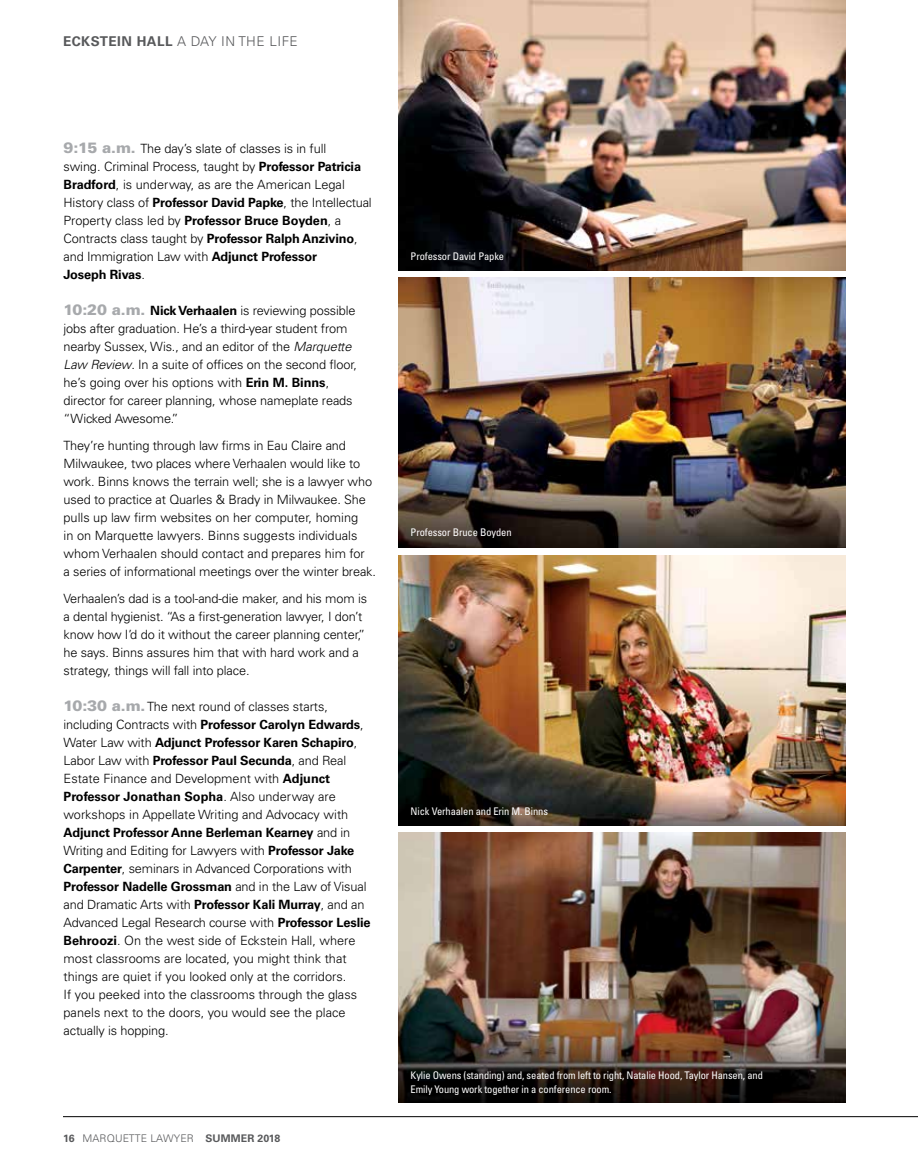
<style>
.page{position:relative;width:918px;height:1175px;background:#fff}
.page>*{position:absolute;margin:0;border:0;box-sizing:border-box;transform-origin:0 0}
.t1{font:300 13.5px "Univers LT Std";letter-spacing:.035em;color:#58595b}
.t2{font:300 12.75px/18px "Univers LT Std";letter-spacing:-.01em;color:#000}
.t3{font:condensed 10.5px/13.5px "Univers LT Std";letter-spacing:-.01em;color:#fff}
.t4{font:300 10.5px "Univers LT Std";letter-spacing:.01em;color:#58595b}
.s1{font-weight:700}
.s2{font-weight:900;font-size:15px;color:#a7a9ac}
.s3{font-style:italic}
</style>
<div class="page">
<hr style="left:63px;top:1116px;width:855px;height:1px;background:#000">
<img style="left:399px;top:555px;width:447px;height:270px">
<img style="left:399px;top:0;width:447px;height:270px">
<img style="left:399px;top:277px;width:447px;height:270px">
<img style="left:399px;top:832px;width:447px;height:270px">
<p class="t1" style="left:63px;top:33px;width:236px"><span class="s1">ECKSTEIN HALL</span> A DAY IN THE LIFE</p>
<p class="t2" style="left:64px;top:139px;width:310px"><span class="s2">9:15 a.m.</span> The day’s slate of classes is in full<br>swing. Criminal Process, taught by <span class="s1">Professor Patricia Bradford</span>, is underway, as are the American Legal History class of <span class="s1">Professor David Papke</span>, the Intellectual Property class led by <span class="s1">Professor Bruce Boyden</span>, a Contracts class taught by <span class="s1">Professor Ralph Anzivino</span>, and Immigration Law with <span class="s1">Adjunct Professor<br>Joseph Rivas</span>.</p>
<p class="t2" style="left:64px;top:301px;width:295px"><span class="s2">10:20 a.m.</span> <span class="s1">Nick Verhaalen</span> is reviewing possible jobs after graduation. He’s a third-year student from nearby Sussex, Wis., and an editor of the <span class="s3">Marquette Law Review</span>. In a suite of offices on the second floor, he’s going over his options with <span class="s1">Erin M. Binns</span>, director for career planning, whose nameplate reads “Wicked Awesome.”</p>
<p class="t2" style="left:64px;top:436px;width:314px">They’re hunting through law firms in Eau Claire and Milwaukee, two places where Verhaalen would like to work. Binns knows the terrain well; she is a lawyer who used to practice at Quarles &amp; Brady in Milwaukee. She pulls up law firm websites on her computer, homing<br>in on Marquette lawyers. Binns suggests individuals whom Verhaalen should contact and prepares him for<br>a series of informational meetings over the winter break.</p>
<p class="t2" style="left:64px;top:589px;width:305px">Verhaalen’s dad is a tool-and-die maker, and his mom is a dental hygienist. “As a first-generation lawyer, I don’t know how I’d do it without the career planning center,” he says. Binns assures him that with hard work and a strategy, things will fall into place.</p>
<p class="t2" style="left:64px;top:697px;width:309px"><span class="s2">10:30 a.m.</span> The next round of classes starts, including Contracts with <span class="s1">Professor Carolyn Edwards</span>, Water Law with <span class="s1">Adjunct Professor Karen Schapiro</span>, Labor Law with <span class="s1">Professor Paul Secunda</span>, and Real Estate Finance and Development with <span class="s1">Adjunct Professor Jonathan Sopha</span>. Also underway are workshops in Appellate Writing and Advocacy with <span class="s1">Adjunct Professor Anne Berleman Kearney</span> and in Writing and Editing for Lawyers with <span class="s1">Professor Jake Carpenter</span>, seminars in Advanced Corporations with <span class="s1">Professor Nadelle Grossman</span> and in the Law of Visual and Dramatic Arts with <span class="s1">Professor Kali Murray</span>, and an Advanced Legal Research course with <span class="s1">Professor Leslie Behroozi</span>. On the west side of Eckstein Hall, where most classrooms are located, you might think that things are quiet if you looked only at the corridors.<br>If you peeked into the classrooms through the glass panels next to the doors, you would see the place actually is hopping.</p>
<p class="t4" style="left:63px;top:1132px;width:219px"><span class="s1">16</span> MARQUETTE LAWYER <span class="s1">SUMMER 2018</span></p>
<p class="t3" style="left:411px;top:249px;width:95px">Professor David Papke</p>
<p class="t3" style="left:411px;top:525px;width:103px">Professor Bruce Boyden</p>
<p class="t3" style="left:411px;top:804px;width:139px">Nick Verhaalen and Erin M. Binns</p>
<p class="t3" style="left:411px;top:1068px;width:354px">Kylie Owens (standing) and, seated from left to right, Natalie Hood, Taylor Hansen, and<br>Emily Young work together in a conference room.</p>
</div>
